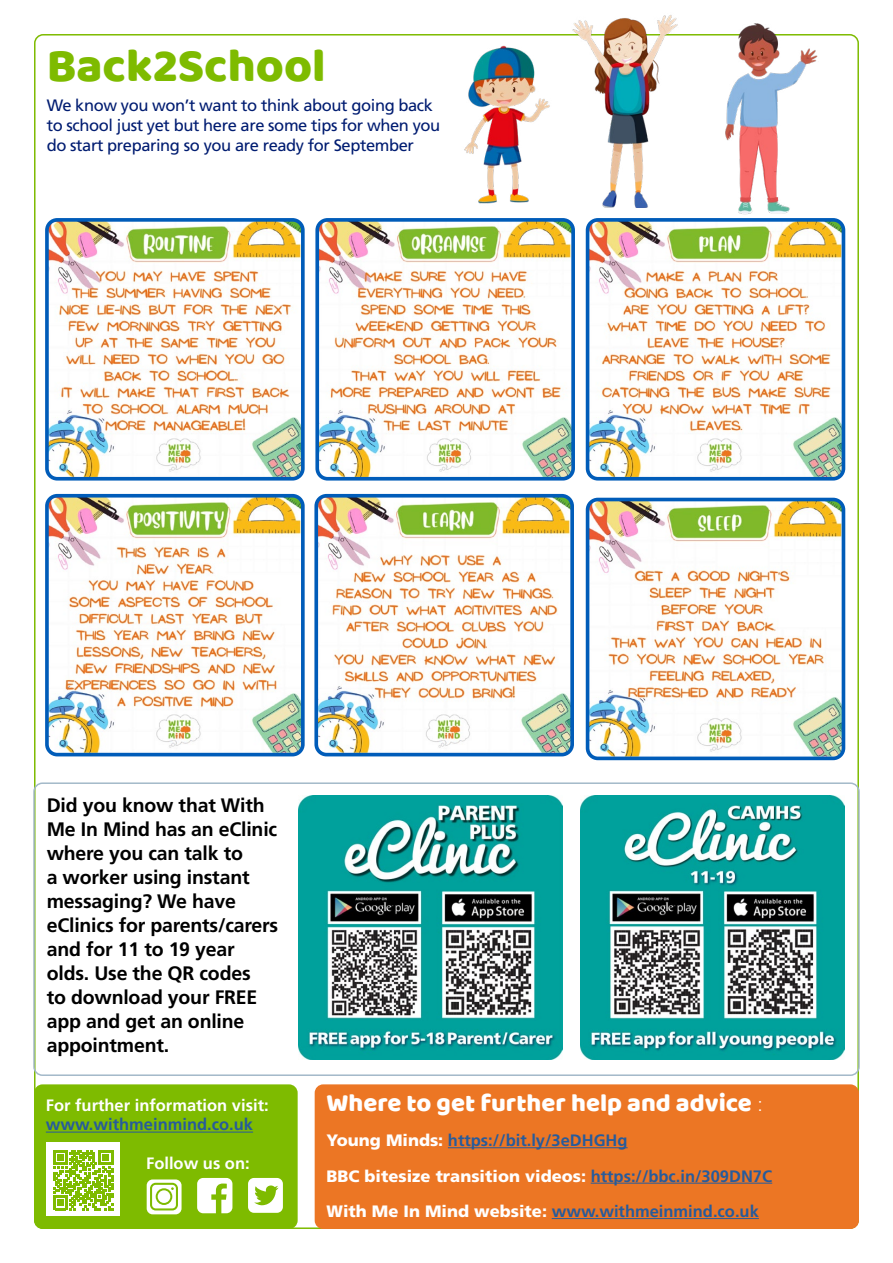
<style>
.page{position:relative;width:893px;height:1263px;background:#fff}
.page>*{position:absolute;margin:0;border:0;box-sizing:border-box;transform-origin:0 0}
.t1{font:48px "Baloo Paaji";color:#7ebb00}
.t2{font:25.5px "Baloo Paaji";color:#fff}
.t3{font:700 19.5px/24px "Frutiger LT Pro";letter-spacing:-.01em;color:#000}
.t4{font:700 16.5px/35.4px "Frutiger LT Pro";color:#275b9b}
.t5{font:16.5px/19.8px "Frutiger LT Pro";letter-spacing:-.025em;color:#001c71}
.t6{font:700 16.5px "Frutiger LT Pro";color:#fff}
.s1{font-family:"Frutiger LT Pro";font-weight:300;font-size:19.5px}
.s2{font-weight:900;color:#fff}
</style>
<div class="page">
<img style="left:50px;top:223px;width:250px;height:253px">
<div style="left:45px;top:218px;width:260px;height:263px;border:4px solid #005cb9;border-radius:10px"></div>
<img style="left:50px;top:499px;width:250px;height:252px">
<div style="left:45px;top:494px;width:260px;height:262px;border:4px solid #005cb9;border-radius:10px"></div>
<img style="left:319px;top:499px;width:250px;height:252px">
<div style="left:314px;top:494px;width:260px;height:262px;border:4px solid #005cb9;border-radius:10px"></div>
<img style="left:588px;top:500px;width:255px;height:255px">
<div style="left:586px;top:498px;width:259px;height:262px;border:4px solid #005cb9;border-radius:10px"></div>
<img style="left:591px;top:223px;width:249px;height:253px">
<div style="left:586px;top:218px;width:259px;height:263px;border:4px solid #005cb9;border-radius:10px"></div>
<img style="left:320px;top:223px;width:250px;height:253px">
<div style="left:315px;top:218px;width:260px;height:263px;border:4px solid #005cb9;border-radius:10px"></div>
<img style="left:572px;top:15px;width:107px;height:193px">
<img style="left:464px;top:45px;width:86px;height:159px">
<div style="left:315px;top:1084px;width:544px;height:145px;background:#ec7624;border-radius:9px"></div>
<div style="left:34px;top:1084px;width:264px;height:145px;background:#7ebb00;border-radius:9px"></div>
<div style="left:33px;top:782px;width:827px;height:294px;border:2px solid #a3b9c9;border-radius:9px"></div>
<hr style="left:46px;top:1132px;width:207px;height:1px;background:#275b9b">
<svg style="left:248px;top:1178px;width:35px;height:35px"></svg>
<svg style="left:147px;top:1179px;width:35px;height:35px"></svg>
<svg style="left:197px;top:1178px;width:35px;height:35px"></svg>
<hr style="left:448px;top:1147px;width:180px;height:1px;background:#275b9b">
<hr style="left:591px;top:1183px;width:181px;height:1px;background:#275b9b">
<hr style="left:552px;top:1218px;width:207px;height:1px;background:#275b9b">
<img style="left:580px;top:796px;width:264px;height:263px">
<img style="left:299px;top:796px;width:263px;height:263px">
<div style="left:46px;top:1142px;width:74px;height:74px;background:#fff"></div>
<svg style="left:53px;top:1150px;width:60px;height:60px"></svg>
<img style="left:692px;top:23px;width:138px;height:192px">
<h1 class="t1" style="left:47px;top:36px;width:280px">Back2School</h1>
<p class="t5" style="left:47px;top:96px;width:395px">We know you won’t want to think about going back to school just yet but here are some tips for when you do start preparing so you are ready for September</p>
<p class="t3" style="left:47px;top:793px;width:233px">Did you know that With<br>Me In Mind has an eClinic where you can talk to<br>a worker using instant messaging? We have eClinics for parents/carers and for 11 to 19 year olds. Use the QR codes<br>to download your FREE app and get an online appointment.</p>
<p class="t6" style="left:46px;top:1095px;width:224px">For further information visit:</p>
<p class="t4" style="left:46px;top:1107px;width:209px">www.withmeinmind.co.uk</p>
<p class="t6" style="left:146px;top:1154px;width:105px">Follow us on:</p>
<h2 class="t2" style="left:326px;top:1087px;width:438px">Where to get further help and advice <span class="s1">:</span></h2>
<p class="t4" style="left:326px;top:1123px;width:447px"><span class="s2">Young Minds:</span> https://bit.ly/3eDHGHg<br><span class="s2">BBC bitesize transition videos:</span> https://bbc.in/309DN7C<br><span class="s2">With Me In Mind website:</span> www.withmeinmind.co.uk</p>
</div>
